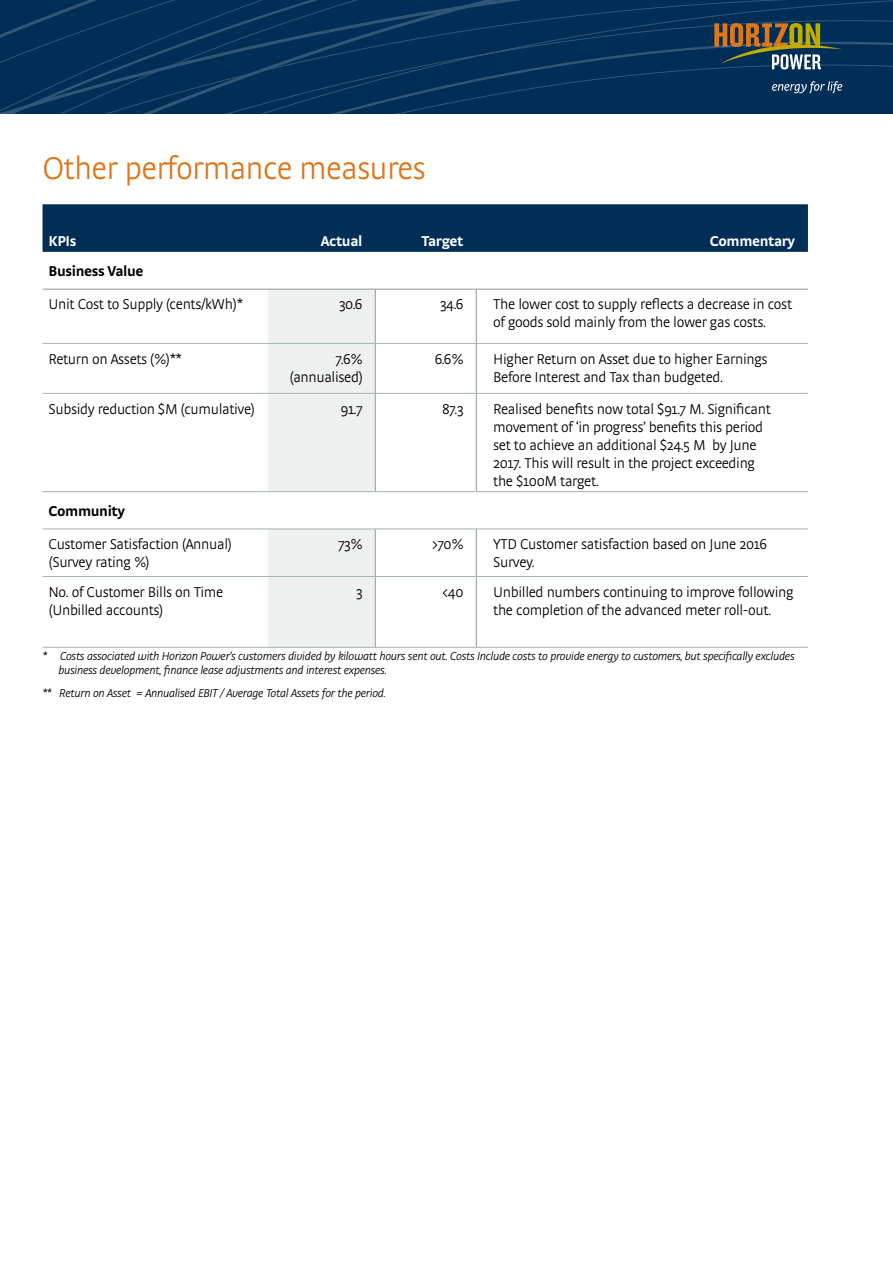
<style>
.page{position:relative;width:893px;height:1263px;background:#fff}
.page>*{position:absolute;margin:0;border:0;box-sizing:border-box;transform-origin:0 0}
.t1{font:300 33px "Strada OT";letter-spacing:-.025em;color:#de761c}
.t2{font:300 15px/18px "Strada OT";letter-spacing:-.025em;color:#000}
.t3{font:700 15px "Strada OT";letter-spacing:-.025em;color:#fff}
.t4{font:700 15px "Strada OT";letter-spacing:-.025em;color:#000}
.t5{font:italic 300 12px/13.5px "Strada OT";letter-spacing:-.025em;color:#000}
</style>
<div class="page">
<svg style="left:0;top:0;width:893px;height:114px;background:#033158"></svg>
<svg style="left:714px;top:23px;width:128px;height:47px;background:#515a4d"></svg>
<svg style="left:772px;top:81px;width:70px;height:12px"></svg>
<div style="left:43px;top:204px;width:765px;height:48px;background:#002e56"></div>
<svg style="left:268px;top:290px;width:107px;height:357px;background:#eff2f0"></svg>
<hr style="left:43px;top:289px;width:225px;height:1px;background:#939598">
<hr style="left:268px;top:289px;width:107px;height:1px;background:#939598">
<hr style="left:375px;top:289px;width:101px;height:1px;background:#939598">
<hr style="left:476px;top:289px;width:332px;height:1px;background:#939598">
<hr style="left:476px;top:289px;width:1px;height:54px;background:#939598">
<hr style="left:476px;top:344px;width:1px;height:49px;background:#939598">
<hr style="left:476px;top:393px;width:1px;height:98px;background:#939598">
<hr style="left:476px;top:529px;width:1px;height:47px;background:#939598">
<hr style="left:476px;top:577px;width:1px;height:70px;background:#939598">
<hr style="left:375px;top:289px;width:1px;height:54px;background:#939598">
<hr style="left:375px;top:344px;width:1px;height:49px;background:#939598">
<hr style="left:375px;top:393px;width:1px;height:98px;background:#939598">
<hr style="left:375px;top:529px;width:1px;height:47px;background:#939598">
<hr style="left:375px;top:577px;width:1px;height:70px;background:#939598">
<hr style="left:43px;top:343px;width:225px;height:1px;background:#a5b4ac">
<hr style="left:268px;top:343px;width:107px;height:1px;background:#a5b4ac">
<hr style="left:375px;top:343px;width:101px;height:1px;background:#a5b4ac">
<hr style="left:476px;top:343px;width:332px;height:1px;background:#a5b4ac">
<hr style="left:43px;top:393px;width:225px;height:1px;background:#a5b4ac">
<hr style="left:268px;top:393px;width:107px;height:1px;background:#a5b4ac">
<hr style="left:375px;top:393px;width:101px;height:1px;background:#a5b4ac">
<hr style="left:476px;top:393px;width:332px;height:1px;background:#a5b4ac">
<hr style="left:43px;top:491px;width:225px;height:1px;background:#a5b4ac">
<hr style="left:268px;top:491px;width:107px;height:1px;background:#a5b4ac">
<hr style="left:375px;top:491px;width:101px;height:1px;background:#a5b4ac">
<hr style="left:476px;top:491px;width:332px;height:1px;background:#a5b4ac">
<hr style="left:43px;top:529px;width:225px;height:1px;background:#a5b4ac">
<hr style="left:268px;top:529px;width:107px;height:1px;background:#a5b4ac">
<hr style="left:375px;top:529px;width:101px;height:1px;background:#a5b4ac">
<hr style="left:476px;top:529px;width:332px;height:1px;background:#a5b4ac">
<hr style="left:43px;top:576px;width:225px;height:1px;background:#a5b4ac">
<hr style="left:268px;top:576px;width:107px;height:1px;background:#a5b4ac">
<hr style="left:375px;top:576px;width:101px;height:1px;background:#a5b4ac">
<hr style="left:476px;top:576px;width:332px;height:1px;background:#a5b4ac">
<hr style="left:43px;top:647px;width:225px;height:1px;background:#a5b4ac">
<hr style="left:268px;top:647px;width:107px;height:1px;background:#a5b4ac">
<hr style="left:375px;top:647px;width:101px;height:1px;background:#a5b4ac">
<hr style="left:476px;top:647px;width:332px;height:1px;background:#a5b4ac">
<h1 class="t1" style="left:43px;top:149px;width:385px">Other performance measures</h1>
<p class="t3" style="left:49px;top:232px;width:29px">KPIs</p>
<p class="t3" style="left:321px;top:232px;width:43px">Actual</p>
<p class="t3" style="left:422px;top:232px;width:43px">Target</p>
<p class="t3" style="left:710px;top:232px;width:87px">Commentary</p>
<p class="t4" style="left:49px;top:262px;width:97px">Business Value</p>
<p class="t2" style="left:49px;top:296px;width:196px">Unit Cost to Supply (cents/kWh)*</p>
<p class="t2" style="left:339px;top:296px;width:25px">30.6</p>
<p class="t2" style="left:440px;top:296px;width:25px">34.6</p>
<p class="t2" style="left:493px;top:296px;width:300px">The lower cost to supply reflects a decrease in cost of goods sold mainly from the lower gas costs.</p>
<p class="t2" style="left:49px;top:350px;width:135px">Return on Assets (%)**</p>
<p class="t2" style="left:289px;top:350px;width:75px;text-align:right">7.6% (annualised)</p>
<p class="t2" style="left:435px;top:350px;width:30px">6.6%</p>
<p class="t2" style="left:493px;top:350px;width:276px">Higher Return on Asset due to higher Earnings<br>Before Interest and Tax than budgeted.</p>
<p class="t2" style="left:49px;top:400px;width:208px">Subsidy reduction $M (cumulative)</p>
<p class="t2" style="left:341px;top:400px;width:23px">91.7</p>
<p class="t2" style="left:442px;top:400px;width:23px">87.3</p>
<p class="t2" style="left:493px;top:400px;width:279px">Realised benefits now total $91.7 M. Significant movement of ‘in progress’ benefits this period set to achieve an additional $24.5 M by June 2017. This will result in the project exceeding the $100M target.</p>
<p class="t4" style="left:49px;top:502px;width:78px">Community</p>
<p class="t2" style="left:49px;top:535px;width:185px">Customer Satisfaction (Annual) (Survey rating %)</p>
<p class="t2" style="left:338px;top:535px;width:26px">73%</p>
<p class="t2" style="left:432px;top:535px;width:33px">&gt;70%</p>
<p class="t2" style="left:493px;top:535px;width:275px">YTD Customer satisfaction based on June 2016<br>Survey.</p>
<p class="t2" style="left:49px;top:583px;width:176px">No. of Customer Bills on Time (Unbilled accounts)</p>
<p class="t2" style="left:356px;top:583px;width:8px">3</p>
<p class="t2" style="left:443px;top:583px;width:22px">&lt;40</p>
<p class="t2" style="left:493px;top:583px;width:302px">Unbilled numbers continuing to improve following the completion of the advanced meter roll-out.</p>
<p class="t5" style="left:58px;top:650px;width:738px;text-indent:-16px">* Costs associated with Horizon Power’s customers divided by kilowatt hours sent out. Costs Include costs to provide energy to customers, but specifically excludes business development, finance lease adjustments and interest expenses.</p>
<p class="t5" style="left:43px;top:687px;width:345px">** Return on Asset = Annualised EBIT / Average Total Assets for the period.</p>
</div>
